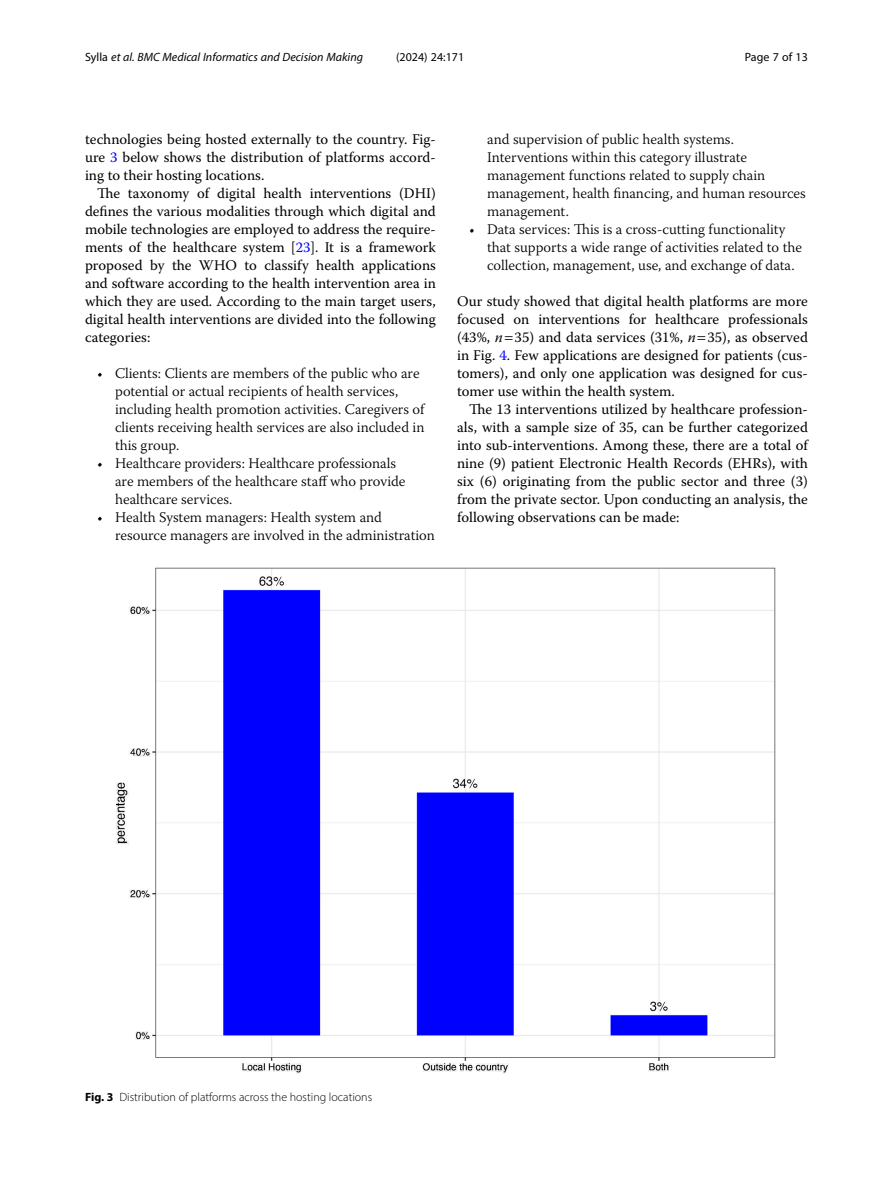
<style>
.page{position:relative;width:893px;height:1191px;background:#fff}
.page>*{position:absolute;margin:0;border:0;box-sizing:border-box;transform-origin:0 0}
.Body_Text_Indent{font:14.7px/18px "Warnock Pro";color:#000;text-align:justify}
.t1{font:300 14.7px/18px "Warnock Pro";color:#000}
.Body_Text{font:14.7px/18px "Warnock Pro";color:#000;text-align:justify}
.Figure_Caption{font:300 12px "Myriad Pro";color:#000}
.t2{font:italic 12px "Myriad Pro";color:#000}
.t3{font:12px "Myriad Pro";color:#000}
.s1{font-style:normal}
.s2{color:#00f}
.s3{font-style:italic}
.s4{font-weight:700}
</style>
<div class="page">
<img style="left:117px;top:567px;width:659px;height:507px">
<p class="t2" style="left:85px;top:50px;width:280px"><span class="s1">Sylla</span> et al. BMC Medical Informatics and Decision Making</p>
<p class="t3" style="left:396px;top:50px;width:70px">(2024) 24:171</p>
<p class="t3" style="left:745px;top:50px;width:65px">Page 7 of 13</p>
<p class="Body_Text_Indent" style="left:85px;top:130px;width:352px">technologies being hosted externally to the country. Fig&shy;ure <span class="s2">3</span> below shows the distribution of platforms accord&shy;ing to their hosting locations.</p>
<p class="Body_Text_Indent" style="left:85px;top:184px;width:352px;text-indent:12px">The taxonomy of digital health interventions (DHI) defines the various modalities through which digital and mobile technologies are employed to address the require&shy;ments of the healthcare system [<span class="s2">23</span>]. It is a framework proposed by the WHO to classify health applications and software according to the health intervention area in which they are used. According to the main target users, digital health interventions are divided into the following categories:</p>
<p class="t1" style="left:115px;top:364px;width:311px;text-indent:-18px">• Clients: Clients are members of the public who are potential or actual recipients of health services, including health promotion activities. Caregivers of clients receiving health services are also included in this group.</p>
<p class="t1" style="left:115px;top:454px;width:292px;text-indent:-18px">• Healthcare providers: Healthcare professionals are members of the healthcare staff who provide healthcare services.</p>
<p class="t1" style="left:115px;top:508px;width:321px;text-indent:-18px">• Health System managers: Health system and resource managers are involved in the administration</p>
<p class="t1" style="left:487px;top:130px;width:320px">and supervision of public health systems.<br>Interventions within this category illustrate management functions related to supply chain management, health financing, and human resources management.</p>
<p class="t1" style="left:487px;top:220px;width:316px;text-indent:-18px">• Data services: This is a cross-cutting functionality that supports a wide range of activities related to the collection, management, use, and exchange of data.</p>
<p class="Body_Text" style="left:457px;top:292px;width:352px">Our study showed that digital health platforms are more focused on interventions for healthcare professionals (43%, <span class="s3">n</span> 35) and data services (31%, <span class="s3">n</span> 35), as observed in Fig. <span class="s2">4</span>. Few applications are designed for patients (cus&shy;tomers), and only one application was designed for cus&shy;tomer use within the health system.</p>
<p class="Body_Text_Indent" style="left:457px;top:400px;width:352px;text-indent:12px">The 13 interventions utilized by healthcare profession&shy;als, with a sample size of 35, can be further categorized into sub-interventions. Among these, there are a total of nine (9) patient Electronic Health Records (EHRs), with six (6) originating from the public sector and three (3) from the private sector. Upon conducting an analysis, the following observations can be made:</p>
<p class="Figure_Caption" style="left:85px;top:1089px;width:289px"><span class="s4">Fig. 3</span> Distribution of platforms across the hosting locations</p>
</div>
